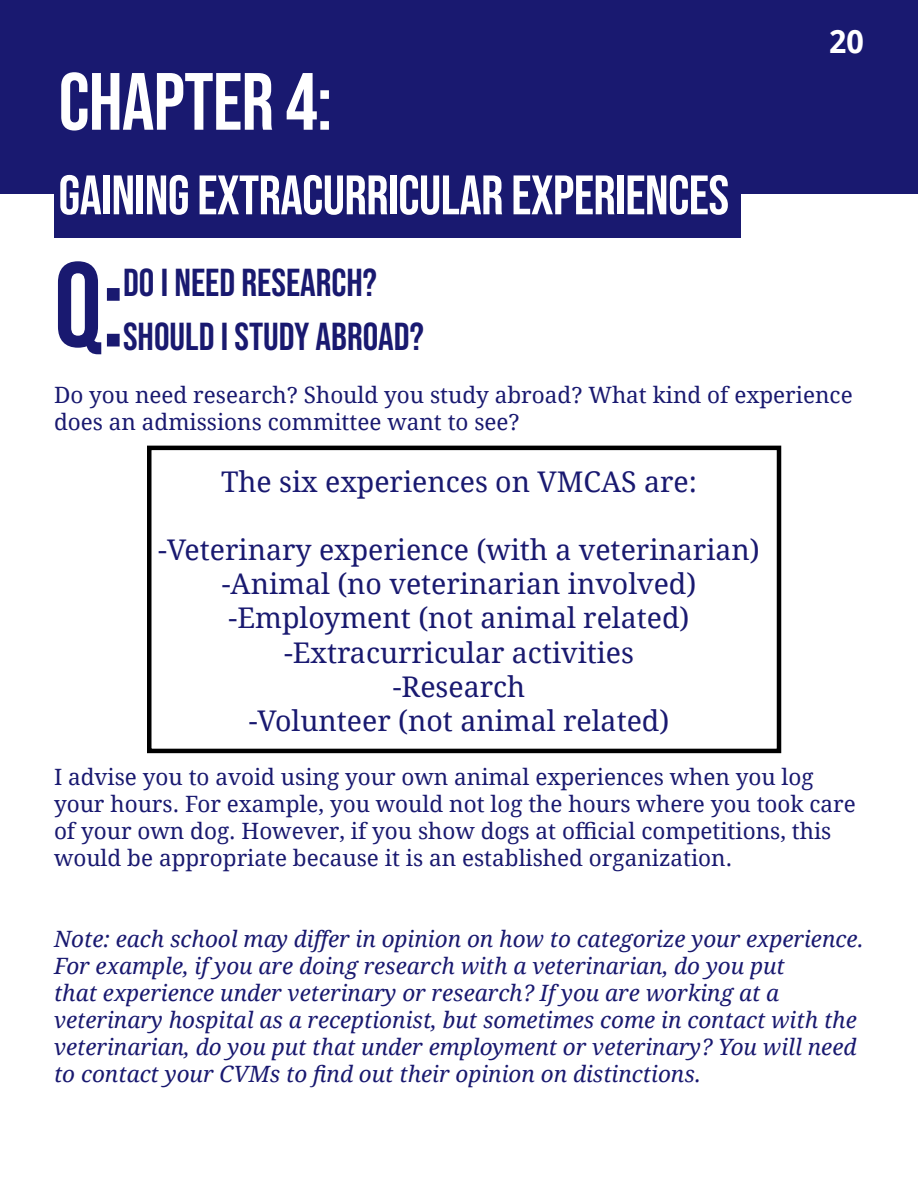
<style>
.page{position:relative;width:918px;height:1188px;background:#fff}
.page>*{position:absolute;margin:0;border:0;box-sizing:border-box;transform-origin:0 0}
.t1{font:120px "Bebas Neue";color:#191970}
.t2{font:81px "Bebas Neue";letter-spacing:-.01em;color:#fff}
.t3{font:55.5px "Bebas Neue";letter-spacing:-.01em;color:#fff}
.t4{font:39px/54px "Bebas Neue";color:#191970}
.t5{font:700 31.5px "Droid Sans";color:#fff}
.t6{font:28.5px/34.2px "Droid Serif";color:#191970;text-align:center}
.t7{font:italic 22.5px/27px "Droid Serif";color:#191970}
.t8{font:22.5px/27px "Droid Serif";color:#191970}
</style>
<div class="page">
<div style="left:0;top:0;width:918px;height:194px;background:#191970"></div>
<div style="left:54px;top:149px;width:687px;height:89px;background:#191970"></div>
<div style="left:147px;top:446px;width:634px;height:307px;border:4px solid #000"></div>
<h2 class="t2" style="left:58px;top:56px;width:275px">CHAPTER 4:</h2>
<h3 class="t3" style="left:58px;top:164px;width:672px">GAINING EXTRACURRICULAR EXPERIENCES</h3>
<h3 class="t5" style="left:829px;top:19px;width:36px">20</h3>
<h1 class="t1" style="left:54px;top:237px;width:72px">Q:</h1>
<h3 class="t4" style="left:123px;top:256px;width:302px">DO I NEED RESEARCH?<br>SHOULD I STUDY ABROAD?</h3>
<p class="t8" style="left:54px;top:381px;width:800px">Do you need research? Should you study abroad? What kind of experience does an admissions committee want to see?</p>
<p class="t6" style="left:221px;top:463px;width:477px">The six experiences on VMCAS are:</p>
<p class="t6" style="left:158px;top:532px;width:603px">-Veterinary experience (with a veterinarian) -Animal (no veterinarian involved) -Employment (not animal related) -Extracurricular activities<br>-Research<br>-Volunteer (not animal related)</p>
<p class="t8" style="left:54px;top:763px;width:803px">I advise you to avoid using your own animal experiences when you log your hours. For example, you would not log the hours where you took care of your own dog. However, if you show dogs at official competitions, this would be appropriate because it is an established organization.</p>
<p class="t7" style="left:54px;top:925px;width:812px">Note: each school may differ in opinion on how to categorize your experience.<br>For example, if you are doing research with a veterinarian, do you put<br>that experience under veterinary or research? If you are working at a veterinary hospital as a receptionist, but sometimes come in contact with the veterinarian, do you put that under employment or veterinary? You will need to contact your CVMs to find out their opinion on distinctions.</p>
</div>
